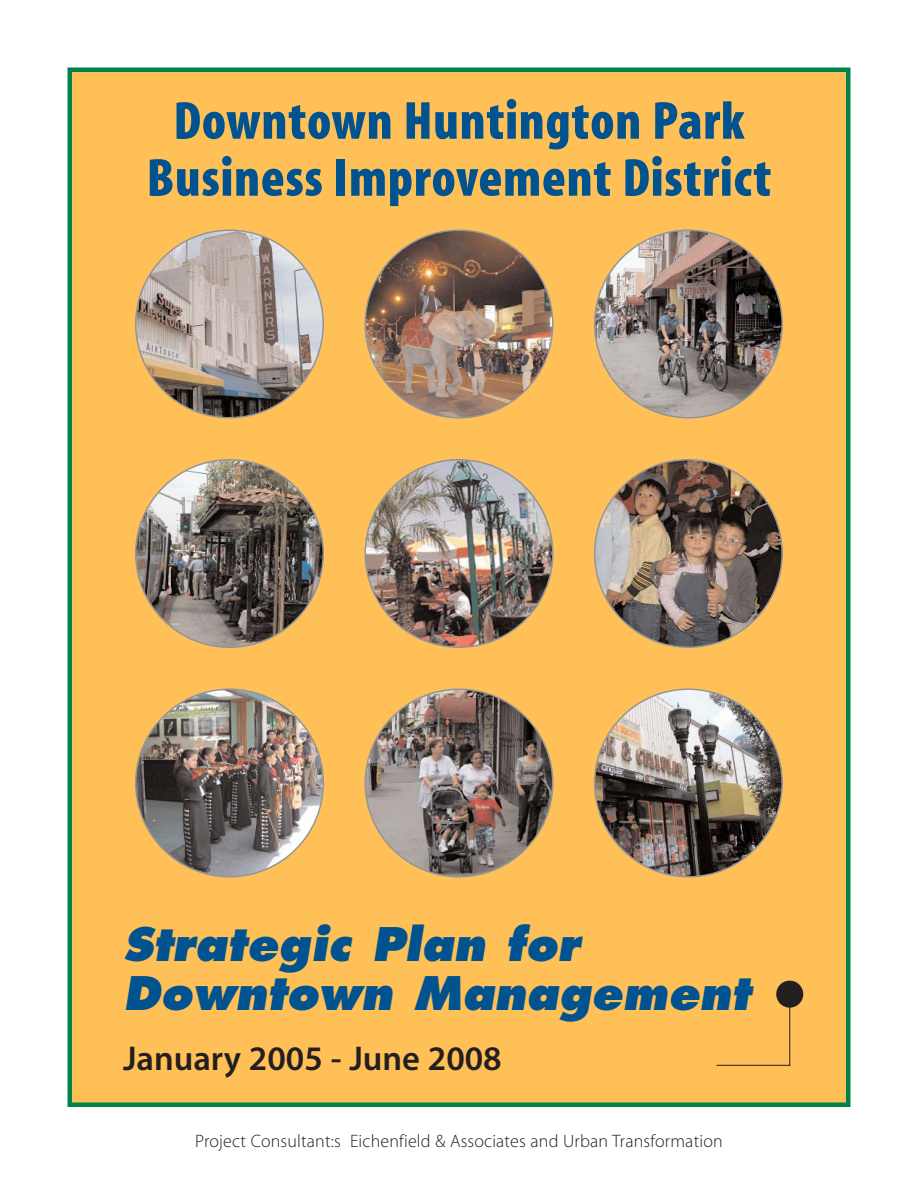
<style>
.page{position:relative;width:918px;height:1188px;background:#fff}
.page>*{position:absolute;margin:0;border:0;box-sizing:border-box;transform-origin:0 0}
.t1{font:54px/57px "Myriad MM 830 300";letter-spacing:.015em;color:#00538e;text-align:center}
.t2{font:italic 800 45px/49.5px "Futura";color:#00538e}
.t3{font:34.5px "Myriad MM 565 600";color:#231f20}
.t4{font:18px "Myriad MM 215 600";letter-spacing:.01em;color:#231f20}
</style>
<div class="page">
<div style="left:70px;top:70px;width:778px;height:1035px;background:#fec057"></div>
<div style="left:68px;top:68px;width:782px;height:1039px;border:4px solid #008348"></div>
<hr style="left:717px;top:1065px;width:73px;height:1px;background:#231f20">
<hr style="left:789px;top:988px;width:1px;height:78px;background:#231f20">
<div style="left:776px;top:981px;width:27px;height:27px;background:#231f20;border-radius:50%"></div>
<img style="left:364px;top:230px;width:190px;height:188px">
<img style="left:594px;top:230px;width:189px;height:188px">
<svg style="left:135px;top:230px;width:189px;height:188px"></svg>
<img style="left:364px;top:459px;width:190px;height:189px">
<img style="left:594px;top:459px;width:189px;height:189px">
<svg style="left:135px;top:459px;width:189px;height:189px"></svg>
<img style="left:364px;top:688px;width:190px;height:190px">
<img style="left:594px;top:688px;width:189px;height:190px">
<img style="left:135px;top:688px;width:189px;height:190px">
<h1 class="t1" style="left:147px;top:97px;width:626px">Downtown Huntington Park<br>Business Improvement District</h1>
<h2 class="t2" style="left:123px;top:923px;width:629px">Strategic Plan for<br>Downtown Management</h2>
<h3 class="t3" style="left:123px;top:1045px;width:380px">January 2005 - June 2008</h3>
<p class="t4" style="left:195px;top:1134px;width:529px">Project Consultant:s Eichenfield &amp; Associates and Urban Transformation</p>
</div>
